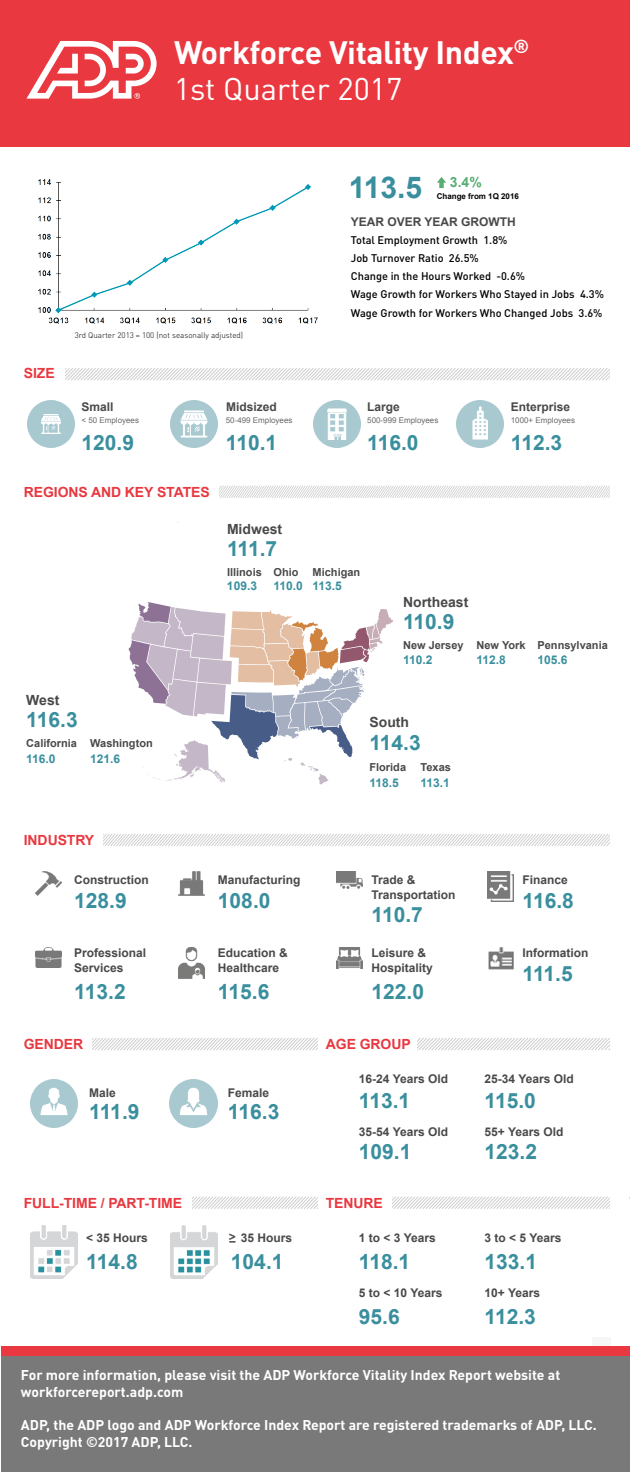
<style>
.page{position:relative;width:630px;height:1472px;background:#fff}
.page>*{position:absolute;margin:0;border:0;box-sizing:border-box;transform-origin:0 0}
.t1{font:700 32px "DINOT";letter-spacing:-.01em;color:#fff}
.t2{font:31px "DINOT";color:#fff}
.t3{font:700 30px "Arial";color:#3a8f9e}
.t4{font:700 21px "Arial";color:#3a8f9e}
.t5{font:700 14px/16.8px "DINOT";color:#fff}
.t6{font:700 14px "Arial";letter-spacing:-.005em;color:#e93840}
.t7{font:700 14px "Arial";color:#494949}
.t8{font:700 14px "Arial";color:#58ad73}
.t9{font:700 12px/14.4px "Arial";color:#494949}
.t10{font:700 12px "Arial";color:#3a8f9e}
.t11{font:500 11px/18.2px "DINOT";color:#000}
.t12{font:700 11px "Arial";color:#494949}
.t13{font:8px "Arial";color:#6a6b6e}
.t14{font:300 8px "DINOT";color:#000}
.t15{font:700 8px "Arial";color:#000}
</style>
<div class="page">
<img style="left:38px;top:180px;width:280px;height:144px">
<div style="left:0;top:0;width:630px;height:147px;background:#e93840"></div>
<svg style="left:26px;top:41px;width:131px;height:58px"></svg>
<svg style="left:129px;top:602px;width:264px;height:182px"></svg>
<svg style="left:92px;top:1038px;width:518px;height:12px"></svg>
<svg style="left:192px;top:1196px;width:438px;height:13px"></svg>
<svg style="left:65px;top:368px;width:545px;height:12px"></svg>
<svg style="left:219px;top:485px;width:391px;height:13px"></svg>
<svg style="left:103px;top:834px;width:507px;height:12px"></svg>
<div style="left:611px;top:1194px;width:18px;height:27px;background:#fff"></div>
<div style="left:592px;top:1337px;width:18px;height:26px;background:#f6f6f6"></div>
<div style="left:319px;top:1036px;width:98px;height:17px;background:#fff"></div>
<div style="left:319px;top:1194px;width:73px;height:17px;background:#fff"></div>
<svg style="left:437px;top:177px;width:9px;height:11px"></svg>
<img style="left:488px;top:947px;width:25px;height:22px">
<img style="left:36px;top:871px;width:26px;height:24px">
<img style="left:170px;top:1080px;width:47px;height:47px">
<img style="left:30px;top:1080px;width:48px;height:47px">
<img style="left:336px;top:947px;width:26px;height:21px">
<img style="left:456px;top:401px;width:47px;height:46px">
<img style="left:313px;top:401px;width:47px;height:46px">
<img style="left:170px;top:401px;width:47px;height:46px">
<img style="left:27px;top:401px;width:47px;height:46px">
<img style="left:488px;top:871px;width:26px;height:30px">
<img style="left:36px;top:947px;width:26px;height:20px">
<img style="left:179px;top:871px;width:26px;height:24px">
<img style="left:170px;top:1226px;width:47px;height:52px">
<img style="left:31px;top:1226px;width:46px;height:52px">
<img style="left:336px;top:871px;width:26px;height:17px">
<img style="left:179px;top:947px;width:26px;height:31px">
<div style="left:1px;top:1346px;width:629px;height:12px;background:#e93840"></div>
<div style="left:1px;top:1356px;width:629px;height:116px;background:#797979"></div>
<h1 class="t1" style="left:174px;top:31px;width:357px">Workforce Vitality Index<sup>®</sup></h1>
<h2 class="t2" style="left:174px;top:69px;width:230px">1st Quarter 2017</h2>
<h3 class="t3" style="left:349px;top:168px;width:75px">113.5</h3>
<p class="t8" style="left:450px;top:173px;width:33px">3.4%</p>
<p class="t15" style="left:437px;top:191px;width:84px">Change from 1Q 2016</p>
<p class="t6" style="left:24px;top:364px;width:32px">SIZE</p>
<p class="t14" style="left:75px;top:331px;width:170px">3rd Quarter 2013 = 100 (not seasonally adjusted)</p>
<p class="t9" style="left:351px;top:215px;width:167px">YEAR OVER YEAR GROWTH</p>
<p class="t11" style="left:351px;top:230px;width:255px">Total Employment Growth 1.8%<br>Job Turnover Ratio 26.5%<br>Change in the Hours Worked -0.6%<br>Wage Growth for Workers Who Stayed in Jobs 4.3% Wage Growth for Workers Who Changed Jobs 3.6%</p>
<p class="t9" style="left:82px;top:399px;width:34px">Small</p>
<p class="t9" style="left:226px;top:399px;width:52px">Midsized</p>
<p class="t9" style="left:367px;top:399px;width:34px">Large</p>
<p class="t9" style="left:511px;top:399px;width:61px">Enterprise</p>
<p class="t13" style="left:82px;top:415px;width:59px">&lt; 50 Employees</p>
<p class="t13" style="left:226px;top:415px;width:68px">50-499 Employees</p>
<p class="t13" style="left:367px;top:415px;width:73px">500-999 Employees</p>
<p class="t13" style="left:511px;top:415px;width:66px">1000+ Employees</p>
<h3 class="t4" style="left:82px;top:429px;width:54px">120.9</h3>
<h3 class="t4" style="left:226px;top:429px;width:53px">110.1</h3>
<h3 class="t4" style="left:367px;top:429px;width:53px">116.0</h3>
<h3 class="t4" style="left:511px;top:429px;width:53px">112.3</h3>
<p class="t6" style="left:24px;top:482px;width:187px">REGIONS AND KEY STATES</p>
<p class="t7" style="left:227px;top:520px;width:57px">Midwest</p>
<h3 class="t4" style="left:227px;top:534px;width:52px">111.7</h3>
<p class="t12" style="left:227px;top:565px;width:73px">Illinois Ohio</p>
<p class="t12" style="left:313px;top:565px;width:49px">Michigan</p>
<p class="t10" style="left:227px;top:577px;width:32px">109.3</p>
<p class="t10" style="left:273px;top:577px;width:70px">110.0 113.5</p>
<p class="t7" style="left:26px;top:690px;width:35px">West</p>
<p class="t7" style="left:403px;top:593px;width:67px">Northeast</p>
<h3 class="t4" style="left:403px;top:607px;width:53px">110.9</h3>
<p class="t12" style="left:403px;top:637px;width:62px">New Jersey</p>
<p class="t12" style="left:477px;top:637px;width:133px">New York Pennsylvania</p>
<p class="t10" style="left:403px;top:652px;width:31px">110.2</p>
<p class="t10" style="left:477px;top:652px;width:31px">112.8</p>
<p class="t10" style="left:538px;top:652px;width:32px">105.6</p>
<h3 class="t4" style="left:26px;top:705px;width:53px">116.3</h3>
<p class="t7" style="left:369px;top:713px;width:41px">South</p>
<p class="t12" style="left:26px;top:736px;width:128px">California Washington</p>
<p class="t10" style="left:26px;top:750px;width:31px">116.0</p>
<p class="t10" style="left:90px;top:750px;width:32px">121.6</p>
<p class="t6" style="left:24px;top:830px;width:72px">INDUSTRY</p>
<h3 class="t4" style="left:369px;top:728px;width:53px">114.3</h3>
<p class="t12" style="left:369px;top:760px;width:38px">Florida</p>
<p class="t10" style="left:369px;top:774px;width:31px">118.5</p>
<p class="t12" style="left:421px;top:760px;width:32px">Texas</p>
<p class="t10" style="left:421px;top:774px;width:31px">113.1</p>
<p class="t9" style="left:74px;top:873px;width:76px">Construction</p>
<p class="t9" style="left:218px;top:873px;width:84px">Manufacturing</p>
<p class="t9" style="left:523px;top:873px;width:47px">Finance</p>
<p class="t9" style="left:372px;top:873px;width:86px">Trade &amp;<br>Transportation</p>
<h3 class="t4" style="left:372px;top:901px;width:53px">110.7</h3>
<h3 class="t4" style="left:74px;top:887px;width:54px">128.9</h3>
<h3 class="t4" style="left:218px;top:887px;width:54px">108.0</h3>
<h3 class="t4" style="left:523px;top:887px;width:53px">116.8</h3>
<p class="t9" style="left:74px;top:946px;width:74px">Professional<br>Services</p>
<p class="t9" style="left:218px;top:946px;width:72px">Education &amp;<br>Healthcare</p>
<p class="t9" style="left:372px;top:946px;width:63px">Leisure &amp;<br>Hospitality</p>
<h3 class="t4" style="left:74px;top:977px;width:53px">113.2</h3>
<h3 class="t4" style="left:218px;top:977px;width:53px">115.6</h3>
<h3 class="t4" style="left:372px;top:977px;width:54px">122.0</h3>
<p class="t6" style="left:24px;top:1034px;width:61px">GENDER</p>
<p class="t6" style="left:326px;top:1034px;width:86px">AGE GROUP</p>
<p class="t9" style="left:89px;top:1086px;width:28px">Male</p>
<p class="t9" style="left:228px;top:1086px;width:43px">Female</p>
<h3 class="t4" style="left:89px;top:1098px;width:52px">111.9</h3>
<h3 class="t4" style="left:228px;top:1098px;width:53px">116.3</h3>
<p class="t9" style="left:359px;top:1072px;width:91px">16-24 Years Old</p>
<h3 class="t4" style="left:359px;top:1086px;width:53px">113.1</h3>
<p class="t9" style="left:359px;top:1124px;width:91px">35-54 Years Old</p>
<h3 class="t4" style="left:359px;top:1137px;width:54px">109.1</h3>
<p class="t6" style="left:24px;top:1193px;width:160px">FULL-TIME / PART-TIME</p>
<p class="t6" style="left:326px;top:1193px;width:59px">TENURE</p>
<p class="t9" style="left:86px;top:1231px;width:63px">&lt; 35 Hours</p>
<p class="t9" style="left:229px;top:1231px;width:65px">&gt; 35 Hours</p>
<h3 class="t4" style="left:86px;top:1247px;width:53px">114.8</h3>
<h3 class="t4" style="left:231px;top:1247px;width:54px">104.1</h3>
<p class="t9" style="left:359px;top:1231px;width:78px">1 to &lt; 3 Years</p>
<h3 class="t4" style="left:359px;top:1247px;width:53px">118.1</h3>
<p class="t9" style="left:359px;top:1286px;width:85px">5 to &lt; 10 Years</p>
<h3 class="t4" style="left:359px;top:1302px;width:42px">95.6</h3>
<p class="t9" style="left:523px;top:946px;width:67px">Information</p>
<h3 class="t4" style="left:523px;top:959px;width:52px">111.5</h3>
<p class="t9" style="left:485px;top:1072px;width:91px">25-34 Years Old</p>
<h3 class="t4" style="left:485px;top:1086px;width:53px">115.0</h3>
<p class="t9" style="left:485px;top:1124px;width:80px">55+ Years Old</p>
<h3 class="t4" style="left:485px;top:1137px;width:54px">123.2</h3>
<p class="t9" style="left:485px;top:1231px;width:78px">3 to &lt; 5 Years</p>
<h3 class="t4" style="left:485px;top:1247px;width:54px">133.1</h3>
<p class="t9" style="left:485px;top:1286px;width:57px">10+ Years</p>
<h3 class="t4" style="left:485px;top:1302px;width:53px">112.3</h3>
<p class="t5" style="left:21px;top:1365px;width:541px">For more information, please visit the ADP Workforce Vitality Index Report website at workforcereport.adp.com</p>
<p class="t5" style="left:21px;top:1416px;width:577px">ADP, the ADP logo and ADP Workforce Index Report are registered trademarks of ADP, LLC.<br>Copyright ©2017 ADP, LLC.</p>
</div>
